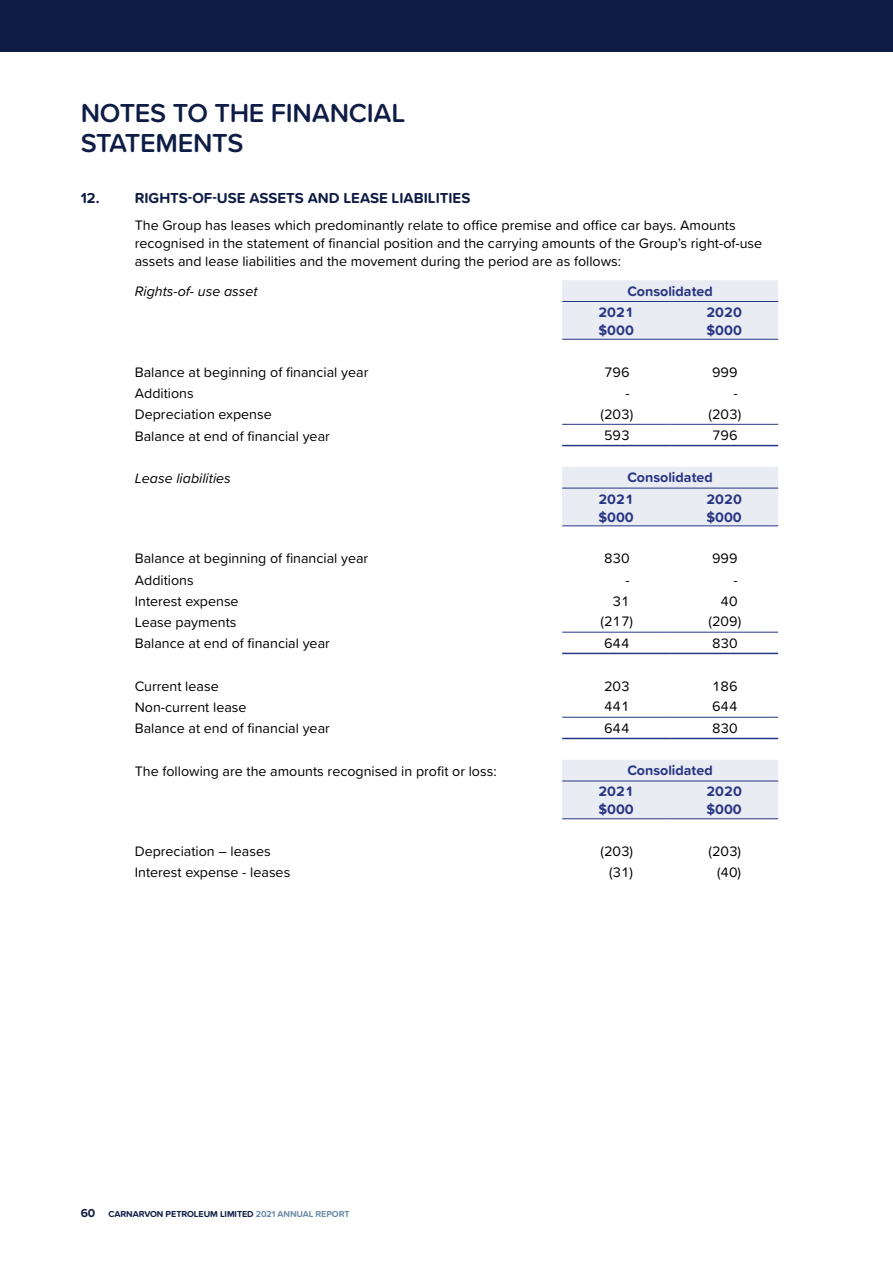
<style>
.page{position:relative;width:893px;height:1263px;background:#fff}
.page>*{position:absolute;margin:0;border:0;box-sizing:border-box;transform-origin:0 0}
.t1{font:600 27px/30px "Proxima Soft";letter-spacing:-.01em;color:#0f1c45}
.t2{font:700 15px "Proxima Soft";color:#0f1c45}
.t3{font:14.25px/18px "Proxima Soft";color:#000}
.t4{font:700 14.25px/21.3px "Proxima Soft";color:#283583}
.t5{font:italic 14.25px "Proxima Soft";color:#000}
.t6{font:700 9px "Proxima Soft";letter-spacing:-.01em;color:#0f1c45}
.s1{font-size:12px}
.s2{color:#6d8ba7}
</style>
<div class="page">
<svg style="left:562px;top:280px;width:216px;height:538px"></svg>
<hr style="left:562px;top:445px;width:108px;height:1px;background:#283583">
<hr style="left:670px;top:445px;width:108px;height:1px;background:#283583">
<hr style="left:562px;top:301px;width:108px;height:1px;background:#283583">
<hr style="left:670px;top:301px;width:108px;height:1px;background:#283583">
<hr style="left:562px;top:339px;width:108px;height:1px;background:#283583">
<hr style="left:670px;top:339px;width:108px;height:1px;background:#283583">
<hr style="left:562px;top:424px;width:108px;height:1px;background:#283583">
<hr style="left:670px;top:424px;width:108px;height:1px;background:#283583">
<hr style="left:562px;top:488px;width:108px;height:1px;background:#283583">
<hr style="left:670px;top:488px;width:108px;height:1px;background:#283583">
<hr style="left:562px;top:525px;width:108px;height:1px;background:#283583">
<hr style="left:670px;top:525px;width:108px;height:1px;background:#283583">
<hr style="left:562px;top:781px;width:108px;height:1px;background:#283583">
<hr style="left:670px;top:781px;width:108px;height:1px;background:#283583">
<hr style="left:562px;top:818px;width:108px;height:1px;background:#283583">
<hr style="left:670px;top:818px;width:108px;height:1px;background:#283583">
<hr style="left:562px;top:653px;width:108px;height:1px;background:#283583">
<hr style="left:670px;top:653px;width:108px;height:1px;background:#283583">
<hr style="left:562px;top:632px;width:108px;height:1px;background:#283583">
<hr style="left:670px;top:632px;width:108px;height:1px;background:#283583">
<hr style="left:562px;top:738px;width:108px;height:1px;background:#283583">
<hr style="left:670px;top:738px;width:108px;height:1px;background:#283583">
<hr style="left:562px;top:717px;width:108px;height:1px;background:#283583">
<hr style="left:670px;top:717px;width:108px;height:1px;background:#283583">
<div style="left:0;top:0;width:893px;height:52px;background:#0f1c45"></div>
<h1 class="t1" style="left:81px;top:97px;width:326px">NOTES TO THE FINANCIAL<br>STATEMENTS</h1>
<p class="t2" style="left:81px;top:187px;width:391px">12. RIGHTS-OF-USE ASSETS AND LEASE LIABILITIES</p>
<p class="t3" style="left:135px;top:215px;width:629px">The Group has leases which predominantly relate to office premise and office car bays. Amounts recognised in the statement of financial position and the carrying amounts of the Group’s right-of-use assets and lease liabilities and the movement during the period are as follows:</p>
<p class="t5" style="left:135px;top:281px;width:124px">Rights-of- use asset</p>
<p class="t4" style="left:598px;top:280px;width:116px;text-indent:29px">Consolidated<br>2021</p>
<p class="t4" style="left:598px;top:319px;width:37px">$000</p>
<p class="t4" style="left:706px;top:303px;width:37px;line-height:18px">2020 $000</p>
<p class="t3" style="left:135px;top:362px;width:235px">Balance at beginning of financial year</p>
<p class="t3" style="left:604px;top:362px;width:27px">796</p>
<p class="t3" style="left:712px;top:362px;width:27px">999</p>
<p class="t3" style="left:135px;top:384px;width:60px">Additions</p>
<p class="t3" style="left:625px;top:384px;width:6px">-</p>
<p class="t3" style="left:733px;top:384px;width:6px">-</p>
<p class="t3" style="left:135px;top:405px;width:138px">Depreciation expense</p>
<p class="t3" style="left:601px;top:404px;width:34px">(203)</p>
<p class="t3" style="left:709px;top:404px;width:34px">(203)</p>
<p class="t3" style="left:135px;top:426px;width:197px">Balance at end of financial year</p>
<p class="t3" style="left:604px;top:425px;width:27px">593</p>
<p class="t3" style="left:712px;top:425px;width:27px">796</p>
<p class="t5" style="left:135px;top:468px;width:98px">Lease liabilities</p>
<p class="t4" style="left:598px;top:466px;width:116px;text-indent:29px">Consolidated<br>2021</p>
<p class="t4" style="left:598px;top:506px;width:37px">$000</p>
<p class="t4" style="left:706px;top:489px;width:37px;line-height:18px">2020 $000</p>
<p class="t3" style="left:135px;top:549px;width:235px">Balance at beginning of financial year</p>
<p class="t3" style="left:604px;top:549px;width:27px">830</p>
<p class="t3" style="left:712px;top:549px;width:27px">999</p>
<p class="t3" style="left:135px;top:570px;width:60px">Additions</p>
<p class="t3" style="left:625px;top:570px;width:6px">-</p>
<p class="t3" style="left:733px;top:570px;width:6px">-</p>
<p class="t3" style="left:135px;top:591px;width:105px">Interest expense</p>
<p class="t3" style="left:613px;top:591px;width:19px">31</p>
<p class="t3" style="left:721px;top:591px;width:19px">40</p>
<p class="t3" style="left:135px;top:613px;width:103px">Lease payments</p>
<p class="t3" style="left:601px;top:612px;width:34px">(217)</p>
<p class="t3" style="left:709px;top:612px;width:34px">(209)</p>
<p class="t3" style="left:135px;top:634px;width:197px">Balance at end of financial year</p>
<p class="t3" style="left:604px;top:633px;width:27px">644</p>
<p class="t3" style="left:712px;top:633px;width:27px">830</p>
<p class="t3" style="left:135px;top:676px;width:85px">Current lease</p>
<p class="t3" style="left:604px;top:676px;width:27px">203</p>
<p class="t3" style="left:712px;top:676px;width:27px">186</p>
<p class="t3" style="left:135px;top:698px;width:113px">Non-current lease</p>
<p class="t3" style="left:604px;top:697px;width:27px">441</p>
<p class="t3" style="left:712px;top:697px;width:27px">644</p>
<p class="t3" style="left:135px;top:719px;width:197px">Balance at end of financial year</p>
<p class="t3" style="left:604px;top:718px;width:27px">644</p>
<p class="t3" style="left:712px;top:718px;width:27px">830</p>
<p class="t3" style="left:135px;top:761px;width:363px">The following are the amounts recognised in profit or loss:</p>
<p class="t4" style="left:598px;top:759px;width:116px;text-indent:29px">Consolidated<br>2021</p>
<p class="t4" style="left:598px;top:798px;width:37px">$000</p>
<p class="t4" style="left:706px;top:782px;width:37px;line-height:18px">2020 $000</p>
<p class="t3" style="left:135px;top:842px;width:137px">Depreciation – leases</p>
<p class="t3" style="left:600px;top:842px;width:34px">(203)</p>
<p class="t3" style="left:708px;top:842px;width:34px">(203)</p>
<p class="t3" style="left:135px;top:863px;width:157px">Interest expense - leases</p>
<p class="t3" style="left:609px;top:863px;width:26px">(31)</p>
<p class="t3" style="left:717px;top:863px;width:26px">(40)</p>
<p class="t6" style="left:81px;top:1207px;width:270px"><span class="s1">60</span> CARNARVON PETROLEUM LIMITED <span class="s2">2021 ANNUAL REPORT</span></p>
</div>
